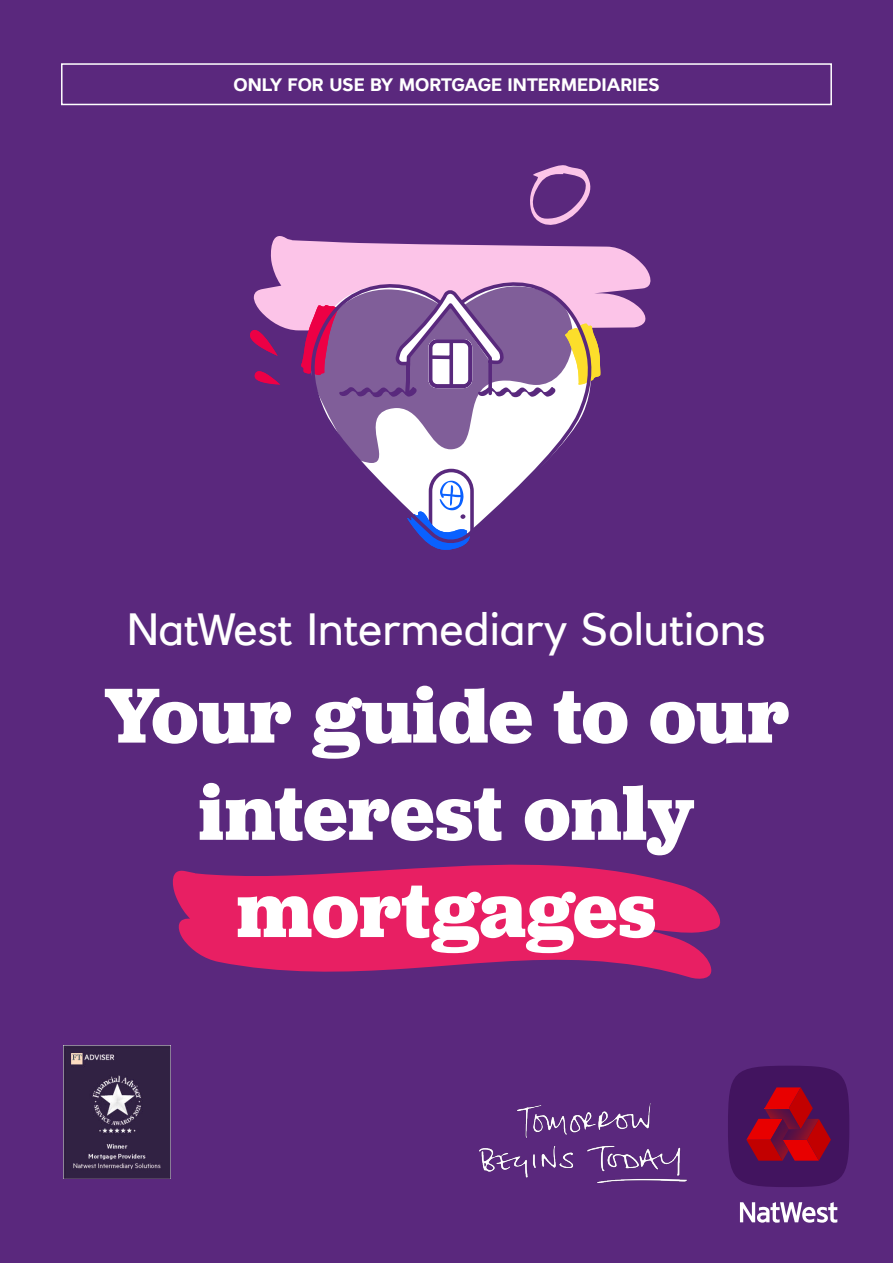
<style>
.page{position:relative;width:893px;height:1263px;background:#5a287d}
.page>*{position:absolute;margin:0;border:0;box-sizing:border-box;transform-origin:0 0}
.t1{font:700 81px/97.2px "Jubilat";letter-spacing:.005em;color:#fff;text-align:center}
.t2{font:45px "RN House Sans";color:#fff}
.t3{font:700 18px "RN House Sans";color:#fff}
</style>
<div class="page">
<div style="left:728px;top:1066px;width:121px;height:121px;background:#42145f;border-radius:50%"></div>
<svg style="left:740px;top:1202px;width:97px;height:21px"></svg>
<svg style="left:746px;top:1087px;width:85px;height:74px"></svg>
<img style="left:479px;top:1104px;width:207px;height:78px">
<svg style="left:172px;top:864px;width:549px;height:115px;fill:#e81f63"></svg>
<svg style="left:319px;top:397px;width:270px;height:152px"></svg>
<svg style="left:250px;top:165px;width:401px;height:232px"></svg>
<div style="left:61px;top:63px;width:771px;height:42px;border:2px solid #fff"></div>
<img style="left:64px;top:1046px;width:106px;height:132px">
<p class="t3" style="left:234px;top:73px;width:427px">ONLY FOR USE BY MORTGAGE INTERMEDIARIES</p>
<p class="t2" style="left:127px;top:602px;width:641px">NatWest Intermediary Solutions</p>
<p class="t1" style="left:104px;top:666px;width:687px">Your guide to our</p>
<p class="t1" style="left:199px;top:763px;width:497px">interest only mortgages</p>
</div>
